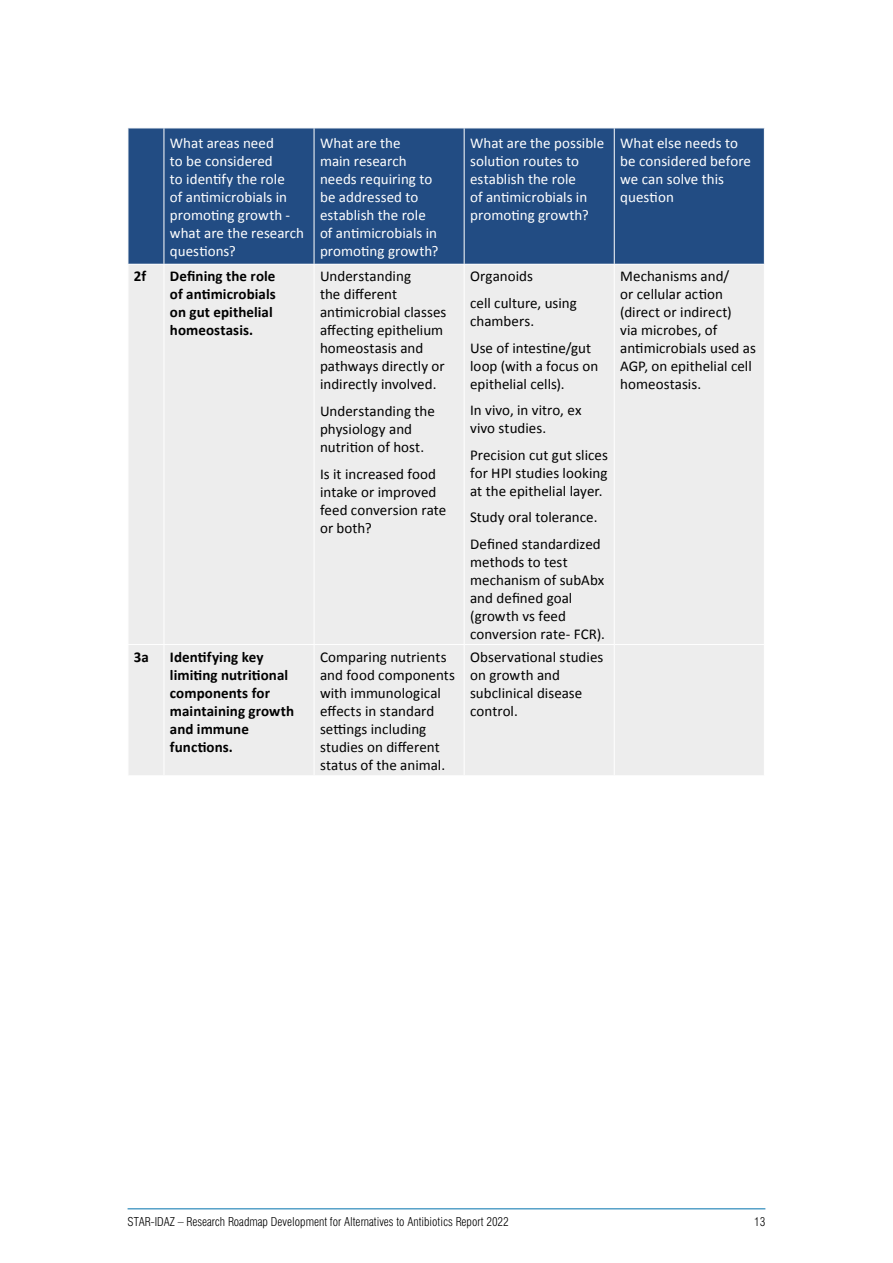
<style>
.page{position:relative;width:893px;height:1263px;background:#fff}
.page>*{position:absolute;margin:0;border:0;box-sizing:border-box;transform-origin:0 0}
.t1{font:15px/18px "Calibri";letter-spacing:.005em;color:#000}
.t2{font:15px/18px "Calibri";letter-spacing:.005em;color:#fff}
.t3{font:700 15px/18px "Calibri";letter-spacing:.005em;color:#000}
.t4{font:300 condensed 12px "Swiss 721 BT";color:#000}
</style>
<div class="page">
<hr style="left:128px;top:1208px;width:637px;height:1px;background:#0071ac">
<div style="left:129px;top:129px;width:635px;height:135px;background:#224c83"></div>
<div style="left:129px;top:265px;width:635px;height:510px;background:#ededed"></div>
<hr style="left:164px;top:128px;width:1px;height:136px;background:#fff">
<hr style="left:314px;top:128px;width:1px;height:136px;background:#fff">
<hr style="left:464px;top:128px;width:1px;height:136px;background:#fff">
<hr style="left:614px;top:128px;width:1px;height:136px;background:#fff">
<hr style="left:164px;top:265px;width:1px;height:379px;background:#fff">
<hr style="left:314px;top:265px;width:1px;height:379px;background:#fff">
<hr style="left:464px;top:265px;width:1px;height:379px;background:#fff">
<hr style="left:614px;top:265px;width:1px;height:379px;background:#fff">
<hr style="left:128px;top:644px;width:36px;height:1px;background:#fff">
<hr style="left:164px;top:644px;width:150px;height:1px;background:#fff">
<hr style="left:164px;top:645px;width:1px;height:130px;background:#fff">
<hr style="left:314px;top:644px;width:150px;height:1px;background:#fff">
<hr style="left:314px;top:645px;width:1px;height:130px;background:#fff">
<hr style="left:464px;top:644px;width:150px;height:1px;background:#fff">
<hr style="left:464px;top:645px;width:1px;height:130px;background:#fff">
<hr style="left:614px;top:644px;width:151px;height:1px;background:#fff">
<hr style="left:614px;top:645px;width:1px;height:130px;background:#fff">
<p class="t2" style="left:170px;top:134px;width:136px">What areas need<br>to be considered<br>to identify the role<br>of antimicrobials in promoting growth - what are the research questions?</p>
<p class="t2" style="left:320px;top:134px;width:120px">What are the<br>main research needs requiring to be addressed to establish the role of antimicrobials in promoting growth?</p>
<p class="t2" style="left:470px;top:134px;width:136px">What are the possible solution routes to establish the role<br>of antimicrobials in promoting growth?</p>
<p class="t2" style="left:620px;top:134px;width:132px">What else needs to be considered before we can solve this question</p>
<p class="t3" style="left:134px;top:267px;width:14px">2f</p>
<p class="t3" style="left:170px;top:267px;width:107px">Defining the role of antimicrobials on gut epithelial homeostasis.</p>
<p class="t1" style="left:320px;top:268px;width:128px">Understanding<br>the different antimicrobial classes affecting epithelium homeostasis and pathways directly or indirectly involved.</p>
<p class="t1" style="left:320px;top:402px;width:116px">Understanding the physiology and nutrition of host.</p>
<p class="t1" style="left:320px;top:465px;width:128px">Is it increased food intake or improved feed conversion rate or both?</p>
<p class="t1" style="left:470px;top:263px;width:108px;line-height:26.5px">Organoids<br>cell culture, using</p>
<p class="t1" style="left:470px;top:308px;width:123px;line-height:26.5px">chambers.<br>Use of intestine/gut</p>
<p class="t1" style="left:470px;top:357px;width:130px">loop (with a focus on epithelial cells).</p>
<p class="t1" style="left:470px;top:401px;width:113px">In vivo, in vitro, ex vivo studies.</p>
<p class="t1" style="left:470px;top:446px;width:139px;text-align:justify">Precision cut gut slices for HPI studies looking at the epithelial layer.</p>
<p class="t1" style="left:470px;top:504px;width:132px;line-height:26.5px">Study oral tolerance.<br>Defined standardized</p>
<p class="t1" style="left:470px;top:553px;width:136px">methods to test mechanism of subAbx and defined goal (growth vs feed conversion rate- FCR).</p>
<p class="t3" style="left:134px;top:648px;width:17px">3a</p>
<p class="t3" style="left:170px;top:648px;width:126px">Identifying key limiting nutritional components for maintaining growth and immune functions.</p>
<p class="t1" style="left:320px;top:648px;width:137px">Comparing nutrients and food components with immunological effects in standard settings including studies on different status of the animal.</p>
<p class="t1" style="left:470px;top:648px;width:135px">Observational studies on growth and subclinical disease control.</p>
<p class="t1" style="left:620px;top:268px;width:137px">Mechanisms and/<br>or cellular action (direct or indirect)<br>via microbes, of antimicrobials used as<br>AGP, on epithelial cell homeostasis.</p>
<p class="t4" style="left:128px;top:1215px;width:383px">STAR-IDAZ – Research Roadmap Development for Alternatives to Antibiotics Report 2022</p>
<p class="t4" style="left:754px;top:1215px;width:13px">13</p>
</div>
